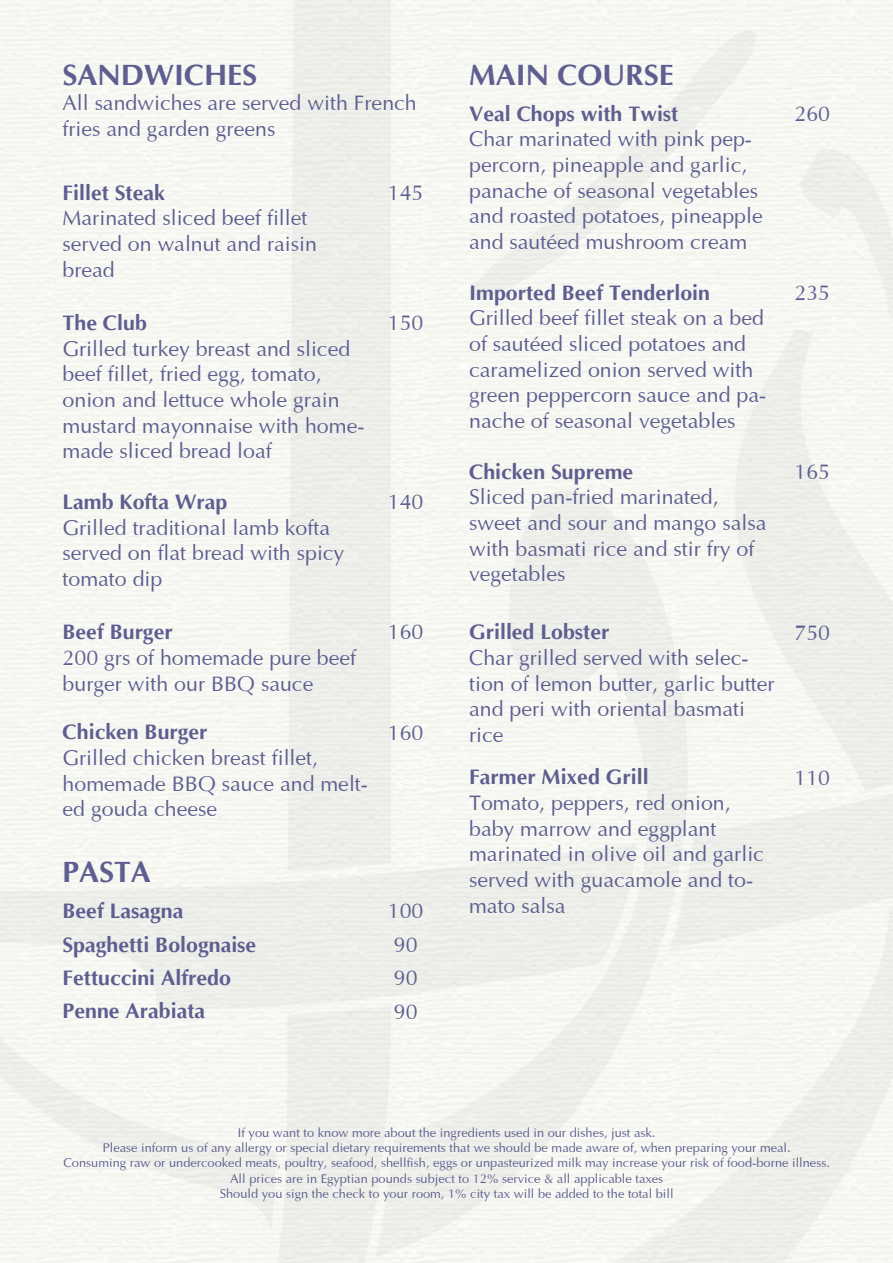
<style>
.page{position:relative;width:893px;height:1263px;background:#fff}
.page>*{position:absolute;margin:0;border:0;box-sizing:border-box;transform-origin:0 0}
.t1{font:700 30px "Optima";color:#5e5e90}
.t2{font:21.45px/25.7px "Optima";color:#5e5e90}
.t3{font:700 21.45px "Optima";color:#5e5e90}
.t4{font:12.9px/15.5px "Optima";color:#5e5e90;text-align:center}
</style>
<div class="page">
<h1 class="t1" style="left:63px;top:58px;width:196px">SANDWICHES</h1>
<p class="t2" style="left:63px;top:89px;width:356px">All sandwiches are served with French fries and garden greens</p>
<p class="t3" style="left:63px;top:181px;width:104px">Fillet Steak</p>
<p class="t2" style="left:63px;top:204px;width:256px">Marinated sliced beef fillet served on walnut and raisin bread</p>
<p class="t3" style="left:63px;top:311px;width:86px">The Club</p>
<p class="t2" style="left:63px;top:334px;width:303px">Grilled turkey breast and sliced beef fillet, fried egg, tomato, onion and lettuce whole grain mustard mayonnaise with home&shy;made sliced bread loaf</p>
<p class="t3" style="left:63px;top:490px;width:166px">Lamb Kofta Wrap</p>
<p class="t2" style="left:63px;top:513px;width:283px">Grilled traditional lamb kofta served on flat bread with spicy tomato dip</p>
<p class="t3" style="left:63px;top:620px;width:112px">Beef Burger</p>
<p class="t2" style="left:63px;top:643px;width:295px">200 grs of homemade pure beef burger with our BBQ sauce</p>
<p class="t3" style="left:63px;top:720px;width:147px">Chicken Burger</p>
<p class="t2" style="left:63px;top:743px;width:307px">Grilled chicken breast fillet, homemade BBQ sauce and melt&shy;ed gouda cheese</p>
<p class="t2" style="left:388px;top:178px;width:37px">145</p>
<p class="t2" style="left:388px;top:308px;width:37px">150</p>
<p class="t2" style="left:388px;top:487px;width:37px">140</p>
<p class="t2" style="left:388px;top:618px;width:37px">160</p>
<p class="t2" style="left:388px;top:718px;width:37px">160</p>
<h1 class="t1" style="left:63px;top:855px;width:90px">PASTA</h1>
<p class="t3" style="left:63px;top:899px;width:122px">Beef Lasagna</p>
<p class="t2" style="left:388px;top:897px;width:37px">100</p>
<p class="t3" style="left:63px;top:932px;width:195px">Spaghetti Bolognaise</p>
<p class="t2" style="left:394px;top:930px;width:25px">90</p>
<p class="t3" style="left:63px;top:966px;width:170px">Fettuccini Alfredo</p>
<p class="t2" style="left:394px;top:963px;width:25px">90</p>
<p class="t3" style="left:63px;top:999px;width:144px">Penne Arabiata</p>
<p class="t2" style="left:394px;top:997px;width:25px">90</p>
<h1 class="t1" style="left:469px;top:58px;width:206px">MAIN COURSE</h1>
<p class="t3" style="left:469px;top:102px;width:211px">Veal Chops with Twist</p>
<p class="t2" style="left:469px;top:125px;width:295px">Char marinated with pink pep&shy;percorn, pineapple and garlic, panache of seasonal vegetables and roasted potatoes, pineapple and sautéed mushroom cream</p>
<p class="t3" style="left:469px;top:281px;width:242px">Imported Beef Tenderloin</p>
<p class="t2" style="left:469px;top:304px;width:299px">Grilled beef fillet steak on a bed of sautéed sliced potatoes and caramelized onion served with green peppercorn sauce and pa&shy;nache of seasonal vegetables</p>
<p class="t3" style="left:469px;top:459px;width:166px">Chicken Supreme</p>
<p class="t2" style="left:469px;top:482px;width:299px">Sliced pan-fried marinated, sweet and sour and mango salsa with basmati rice and stir fry of vegetables</p>
<p class="t3" style="left:469px;top:620px;width:142px">Grilled Lobster</p>
<p class="t2" style="left:469px;top:643px;width:307px">Char grilled served with selec&shy;tion of lemon butter, garlic butter and peri with oriental basmati rice</p>
<p class="t3" style="left:469px;top:765px;width:181px">Farmer Mixed Grill</p>
<p class="t2" style="left:469px;top:788px;width:296px">Tomato, peppers, red onion, baby marrow and eggplant marinated in olive oil and garlic served with guacamole and to&shy;mato salsa</p>
<p class="t2" style="left:794px;top:99px;width:37px">260</p>
<p class="t2" style="left:794px;top:278px;width:37px">235</p>
<p class="t2" style="left:794px;top:457px;width:37px">165</p>
<p class="t2" style="left:794px;top:618px;width:37px">750</p>
<p class="t2" style="left:794px;top:763px;width:37px">110</p>
<p class="t4" style="left:63px;top:1123px;width:768px">If you want to know more about the ingredients used in our dishes, just ask.<br>Please inform us of any allergy or special dietary requirements that we should be made aware of, when preparing your meal.<br>Consuming raw or undercooked meats, poultry, seafood, shellfish, eggs or unpasteurized milk may increase your risk of food-borne illness.<br>All prices are in Egyptian pounds subject to 12% service &amp; all applicable taxes<br>Should you sign the check to your room, 1% city tax will be added to the total bill</p>
</div>
